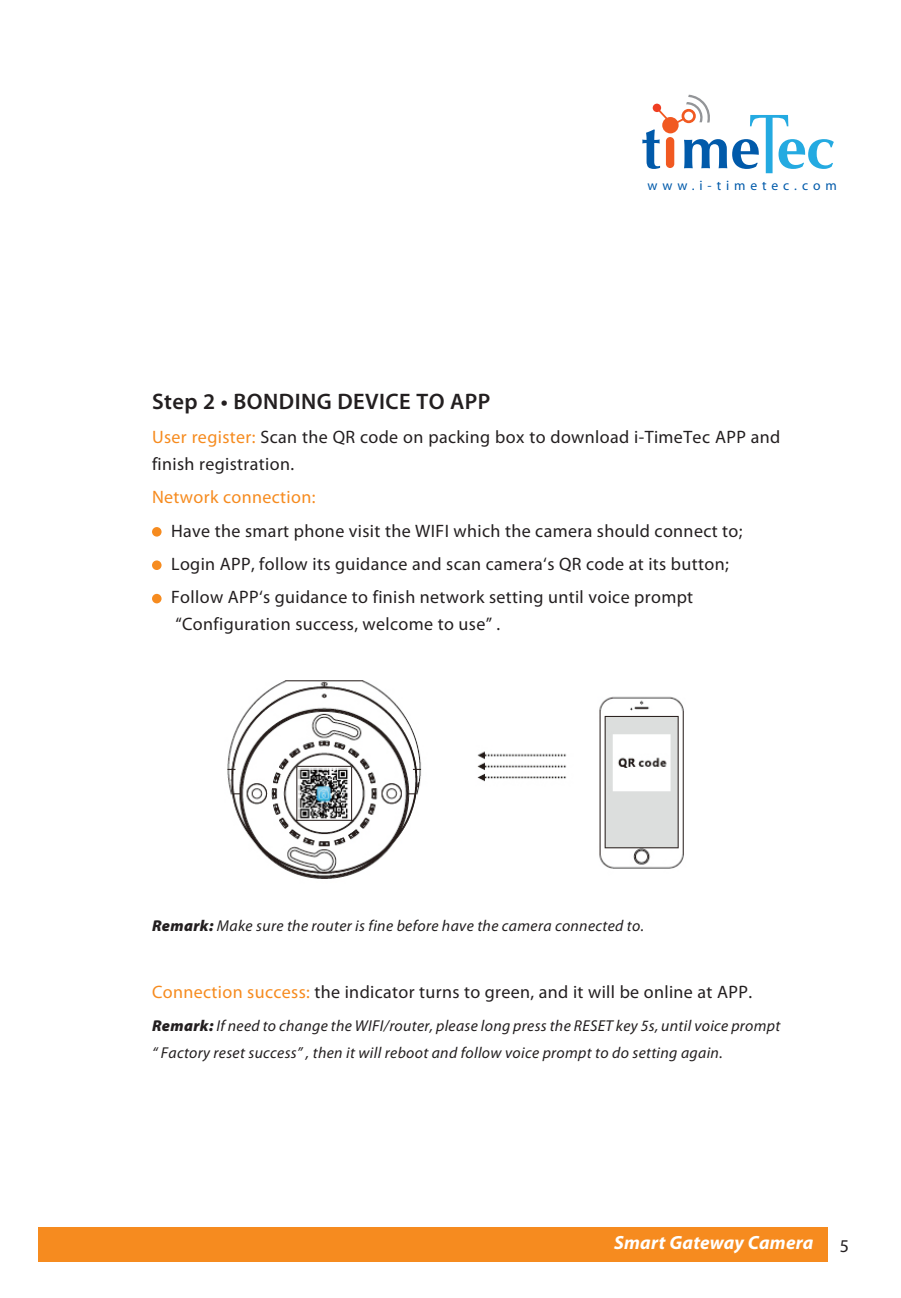
<style>
.page{position:relative;width:901px;height:1298px;background:#fff}
.page>*{position:absolute;margin:0;border:0;box-sizing:border-box;transform-origin:0 0}
.t1{font:600 22.5px "Myriad Pro";letter-spacing:.02em;color:#231f20}
.t2{font:italic 700 19.12px "Myriad Pro";letter-spacing:.01em;color:#fff}
.t3{font:18px/27px "Myriad Pro";letter-spacing:.02em;color:#231f20}
.t4{font:18px "Myriad Pro";letter-spacing:.02em;color:#f68b1f}
.t5{font:italic 15.75px/27px "Myriad Pro";letter-spacing:.02em;color:#231f20}
.t6{font:13.72px "Myriad";letter-spacing:.36em;color:#015aaa}
.s1{color:#f68b1f}
.s2{font-weight:900}
</style>
<div class="page">
<svg style="left:642px;top:95px;width:191px;height:78px"></svg>
<div style="left:39px;top:1227px;width:789px;height:34px;background:#f68b1f"></div>
<div style="left:152px;top:527px;width:9px;height:9px;background:#f68b1f;border-radius:50%"></div>
<div style="left:152px;top:560px;width:9px;height:10px;background:#f68b1f;border-radius:50%"></div>
<div style="left:152px;top:594px;width:9px;height:9px;background:#f68b1f;border-radius:50%"></div>
<img style="left:227px;top:680px;width:457px;height:199px">
<p class="t6" style="left:647px;top:179px;width:191px">www.i-timetec.com</p>
<p class="t1" style="left:152px;top:387px;width:340px">Step 2 • BONDING DEVICE TO APP</p>
<p class="t3" style="left:152px;top:423px;width:630px"><span class="s1">User register:</span> Scan the QR code on packing box to download i-TimeTec APP and finish registration.</p>
<p class="t4" style="left:152px;top:486px;width:165px">Network connection:</p>
<p class="t3" style="left:171px;top:516px;width:573px">Have the smart phone visit the WIFI which the camera should connect to;</p>
<p class="t3" style="left:171px;top:550px;width:559px">Login APP, follow its guidance and scan camera‘s QR code at its button;</p>
<p class="t3" style="left:171px;top:583px;width:523px">Follow APP‘s guidance to finish network setting until voice prompt “Configuration success, welcome to use” .</p>
<p class="t5" style="left:152px;top:911px;width:493px"><span class="s2">Remark:</span> Make sure the router is fine before have the camera connected to.</p>
<p class="t3" style="left:152px;top:977px;width:601px"><span class="s1">Connection success:</span> the indicator turns to green, and it will be online at APP.</p>
<p class="t5" style="left:152px;top:1012px;width:630px"><span class="s2">Remark:</span> If need to change the WIFI/router, please long press the RESET key 5s, until voice prompt “ Factory reset success” , then it will reboot and follow voice prompt to do setting again.</p>
<p class="t2" style="left:614px;top:1229px;width:201px">Smart Gateway Camera</p>
</div>
